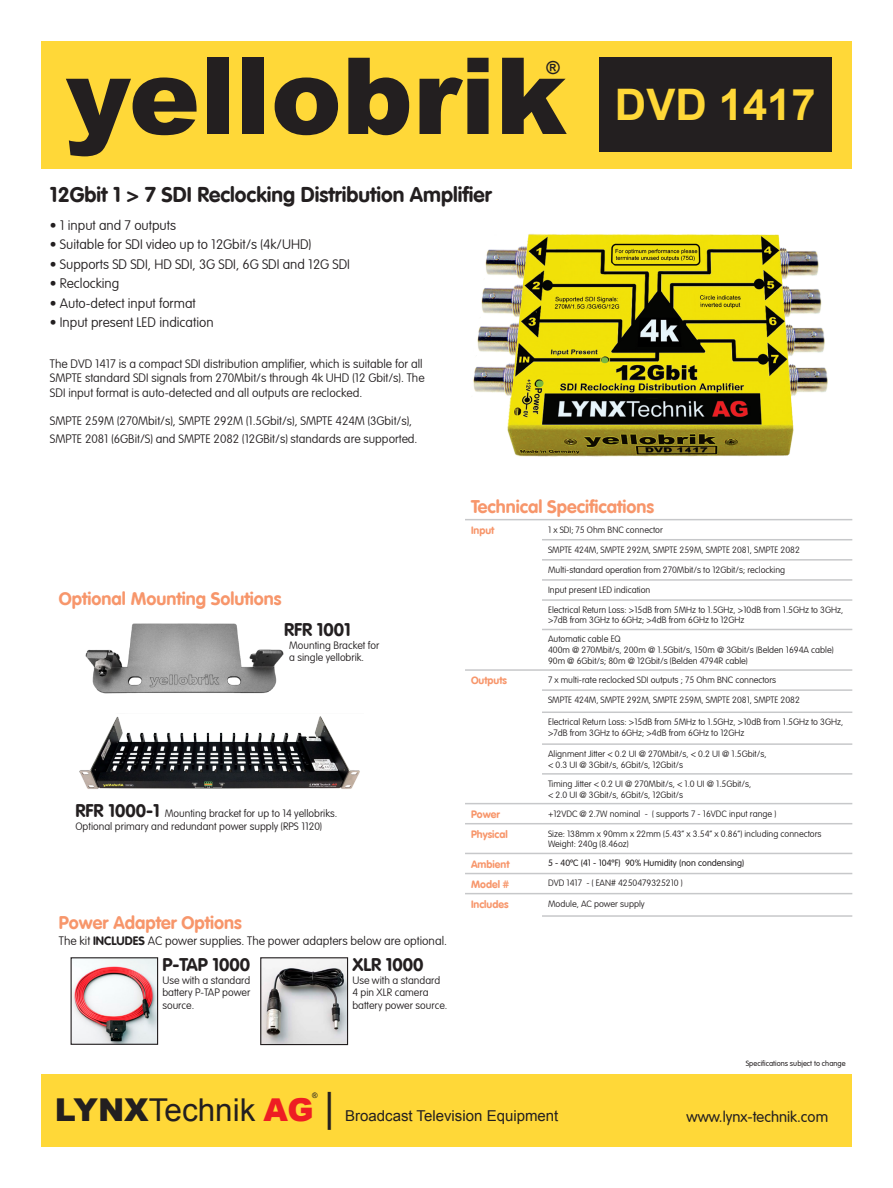
<style>
.page{position:relative;width:893px;height:1188px;background:#fff}
.page>*{position:absolute;margin:0;border:0;box-sizing:border-box;transform-origin:0 0}
.t1{font:900 106.5px "Arial";color:#231f20}
.t2{font:700 43.5px "Arial";color:#ffd838}
.t3{font:31.5px "Arial";color:#231f20}
.t4{font:700 21px "VAG Rounded LT";color:#231f20}
.t5{font:700 18px "VAG Rounded LT";color:#f7966b}
.t6{font:700 18px "VAG Rounded LT";color:#231f20}
.t7{font:700 18px "Arial";color:#231f20}
.t8{font:15px "Arial";color:#231f20}
.t9{font:300 15px "VAG Rounded LT";color:#231f20}
.t10{font:100 13.5px "VAG Rounded LT";color:#231f20}
.t11{font:100 12px/14.4px "VAG Rounded LT";color:#231f20}
.t12{font:100 10.5px/12.6px "VAG Rounded LT";color:#231f20;text-align:justify}
.t13{font:700 10.5px "VAG Rounded LT";color:#f7966b}
.t14{font:100 9px "VAG Rounded LT";color:#231f20}
.t15{font:300 9px "VAG Rounded LT";color:#231f20}
.t16{font:300 7.5px "VAG Rounded LT";color:#231f20}
.t17{font:7.5px "Arial";color:#231f20}
.s1{font-weight:700;font-size:18px}
.s2{font-weight:700}
.s3{font-weight:900}
.s4{font-weight:900;color:#ee1d23}
.s5{font-size:40.5px}
</style>
<div class="page">
<div style="left:41px;top:1074px;width:810px;height:73px;background:#ffd838"></div>
<div style="left:41px;top:41px;width:810px;height:128px;background:#ffd838"></div>
<div style="left:599px;top:57px;width:232px;height:95px;background:#231f20"></div>
<img style="left:73px;top:959px;width:83px;height:84px">
<div style="left:71px;top:957px;width:87px;height:88px;border:1px solid #231f20"></div>
<img style="left:262px;top:959px;width:84px;height:84px">
<div style="left:260px;top:957px;width:88px;height:88px;border:1px solid #231f20"></div>
<hr style="left:465px;top:519px;width:77px;height:1px;background:#c7c8ca">
<hr style="left:542px;top:519px;width:310px;height:1px;background:#c7c8ca">
<hr style="left:542px;top:539px;width:310px;height:1px;background:#c7c8ca">
<hr style="left:542px;top:559px;width:310px;height:2px;background:#c7c8ca">
<hr style="left:542px;top:579px;width:310px;height:2px;background:#c7c8ca">
<hr style="left:542px;top:599px;width:310px;height:2px;background:#c7c8ca">
<hr style="left:542px;top:629px;width:310px;height:1px;background:#c7c8ca">
<hr style="left:542px;top:669px;width:310px;height:2px;background:#c7c8ca">
<hr style="left:542px;top:689px;width:310px;height:2px;background:#c7c8ca">
<hr style="left:542px;top:712px;width:310px;height:1px;background:#c7c8ca">
<hr style="left:542px;top:743px;width:310px;height:2px;background:#c7c8ca">
<hr style="left:542px;top:773px;width:310px;height:2px;background:#c7c8ca">
<hr style="left:542px;top:915px;width:310px;height:2px;background:#c7c8ca">
<hr style="left:465px;top:669px;width:77px;height:2px;background:#c7c8ca">
<hr style="left:542px;top:803px;width:310px;height:1px;background:#c7c8ca">
<hr style="left:542px;top:893px;width:310px;height:1px;background:#c7c8ca">
<hr style="left:542px;top:823px;width:310px;height:1px;background:#c7c8ca">
<hr style="left:542px;top:853px;width:310px;height:1px;background:#c7c8ca">
<hr style="left:542px;top:873px;width:310px;height:1px;background:#c7c8ca">
<hr style="left:465px;top:803px;width:77px;height:1px;background:#c7c8ca">
<hr style="left:465px;top:823px;width:77px;height:1px;background:#c7c8ca">
<hr style="left:465px;top:853px;width:77px;height:1px;background:#c7c8ca">
<hr style="left:465px;top:873px;width:77px;height:1px;background:#c7c8ca">
<hr style="left:465px;top:893px;width:77px;height:1px;background:#c7c8ca">
<img style="left:85px;top:623px;width:199px;height:71px">
<img style="left:79px;top:716px;width:281px;height:73px">
<img style="left:473px;top:234px;width:355px;height:223px">
<h1 class="t1" style="left:66px;top:19px;width:503px">yellobrik</h1>
<h3 class="t7" style="left:546px;top:56px;width:15px">®</h3>
<p class="t4" style="left:50px;top:182px;width:443px">12Gbit 1 &gt; 7 SDI Reclocking Distribution Amplifier</p>
<p class="t10" style="left:50px;top:217px;width:128px">• 1 input and 7 outputs</p>
<p class="t10" style="left:50px;top:237px;width:263px">• Suitable for SDI video up to 12Gbit/s (4k/UHD)</p>
<p class="t10" style="left:50px;top:256px;width:302px">• Supports SD SDI, HD SDI, 3G SDI, 6G SDI and 12G SDI</p>
<p class="t10" style="left:50px;top:276px;width:71px">• Reclocking</p>
<p class="t10" style="left:50px;top:295px;width:147px">• Auto-detect input format</p>
<p class="t10" style="left:50px;top:315px;width:165px">• Input present LED indication</p>
<p class="t11" style="left:50px;top:357px;width:376px">The DVD 1417 is a compact SDI distribution amplifier, which is suitable for all<br>SMPTE standard SDI signals from 270Mbit/s through 4k UHD (12 Gbit/s). The<br>SDI input format is auto-detected and all outputs are reclocked.</p>
<p class="t11" style="left:50px;top:414px;width:364px">SMPTE 259M (270Mbit/s), SMPTE 292M (1.5Gbit/s), SMPTE 424M (3Gbit/s),</p>
<p class="t11" style="left:50px;top:432px;width:369px">SMPTE 2081 (6GBit/S) and SMPTE 2082 (12GBit/s) standards are supported.</p>
<p class="t2" style="left:615px;top:76px;width:202px">DVD 1417</p>
<p class="t5" style="left:59px;top:588px;width:224px">Optional Mounting Solutions</p>
<p class="t6" style="left:284px;top:619px;width:68px">RFR 1001</p>
<p class="t12" style="left:289px;top:639px;width:92px">Mounting Bracket for</p>
<p class="t12" style="left:289px;top:652px;width:77px">a single yellobrik.</p>
<p class="t12" style="left:76px;top:808px;width:263px"><span class="s1">RFR 1000-1</span> Mounting bracket for up to 14 yellobriks.</p>
<p class="t12" style="left:75px;top:820px;width:248px">Optional primary and redundant power supply (RPS 1120)</p>
<p class="t5" style="left:59px;top:912px;width:184px">Power Adapter Options</p>
<p class="t11" style="left:59px;top:934px;width:390px">The kit <span class="s2">INCLUDES</span> AC power supplies. The power adapters below are optional.</p>
<p class="t6" style="left:162px;top:954px;width:89px">P-TAP 1000</p>
<p class="t12" style="left:162px;top:974px;width:90px">Use with a standard battery P-TAP power source.</p>
<p class="t6" style="left:352px;top:954px;width:73px">XLR 1000</p>
<p class="t12" style="left:352px;top:974px;width:90px">Use with a standard</p>
<p class="t12" style="left:352px;top:987px;width:97px">4 pin XLR camera battery power source.</p>
<p class="t5" style="left:471px;top:496px;width:185px">Technical Specifications</p>
<p class="t13" style="left:471px;top:524px;width:25px">Input</p>
<p class="t14" style="left:548px;top:524px;width:116px">1 x SDI; 75 Ohm BNC connector</p>
<p class="t14" style="left:548px;top:544px;width:253px">SMPTE 424M, SMPTE 292M, SMPTE 259M, SMPTE 2081, SMPTE 2082</p>
<p class="t14" style="left:548px;top:564px;width:239px">Multi-standard operation from 270Mbit/s to 12Gbit/s; reclocking</p>
<p class="t14" style="left:548px;top:585px;width:104px">Input present LED indication</p>
<p class="t14" style="left:548px;top:605px;width:297px">Electrical Return Loss: &gt;15dB from 5MHz to 1.5GHz, &gt;10dB from 1.5GHz to 3GHz,</p>
<p class="t14" style="left:548px;top:615px;width:198px">&gt;7dB from 3GHz to 6GHz; &gt;4dB from 6GHz to 12GHz</p>
<p class="t14" style="left:548px;top:634px;width:74px">Automatic cable EQ</p>
<p class="t14" style="left:548px;top:645px;width:287px">400m @ 270Mbit/s, 200m @ 1.5Gbit/s, 150m @ 3Gbit/s (Belden 1694A cable)</p>
<p class="t14" style="left:548px;top:656px;width:201px">90m @ 6Gbit/s; 80m @ 12Gbit/s (Belden 4794R cable)</p>
<p class="t13" style="left:471px;top:674px;width:37px">Outputs</p>
<p class="t14" style="left:548px;top:675px;width:230px">7 x multi-rate reclocked SDI outputs ; 75 Ohm BNC connectors</p>
<p class="t14" style="left:548px;top:695px;width:253px">SMPTE 424M, SMPTE 292M, SMPTE 259M, SMPTE 2081, SMPTE 2082</p>
<p class="t14" style="left:548px;top:717px;width:297px">Electrical Return Loss: &gt;15dB from 5MHz to 1.5GHz, &gt;10dB from 1.5GHz to 3GHz,</p>
<p class="t14" style="left:548px;top:727px;width:198px">&gt;7dB from 3GHz to 6GHz; &gt;4dB from 6GHz to 12GHz</p>
<p class="t14" style="left:548px;top:749px;width:220px">Alignment Jitter &lt; 0.2 UI @ 270Mbit/s, &lt; 0.2 UI @ 1.5Gbit/s,</p>
<p class="t14" style="left:548px;top:760px;width:137px">&lt; 0.3 UI @ 3Gbit/s, 6Gbit/s, 12Gbit/s</p>
<p class="t14" style="left:548px;top:779px;width:205px">Timing Jitter &lt; 0.2 UI @ 270Mbit/s, &lt; 1.0 UI @ 1.5Gbit/s,</p>
<p class="t14" style="left:548px;top:789px;width:137px">&lt; 2.0 UI @ 3Gbit/s, 6Gbit/s, 12Gbit/s</p>
<p class="t13" style="left:471px;top:808px;width:30px">Power</p>
<p class="t14" style="left:548px;top:808px;width:230px">+12VDC @ 2.7W nominal - ( supports 7 - 16VDC input range )</p>
<p class="t13" style="left:471px;top:828px;width:38px">Physical</p>
<p class="t14" style="left:548px;top:828px;width:275px">Size: 138mm x 90mm x 22mm (5.43” x 3.54” x 0.86”) including connectors</p>
<p class="t14" style="left:548px;top:839px;width:82px">Weight: 240g (8.46oz)</p>
<p class="t13" style="left:471px;top:858px;width:40px">Ambient</p>
<p class="t15" style="left:548px;top:858px;width:198px">5 - 40ºC (41 - 104ºF) 90% Humidity (non condensing)</p>
<p class="t13" style="left:471px;top:878px;width:40px">Model #</p>
<p class="t14" style="left:548px;top:878px;width:136px">DVD 1417 - ( EAN# 4250479325210 )</p>
<p class="t13" style="left:471px;top:898px;width:39px">Includes</p>
<p class="t14" style="left:548px;top:898px;width:98px">Module, AC power supply</p>
<p class="t16" style="left:746px;top:1059px;width:101px">Specifications subject to change</p>
<h3 class="t3" style="left:55px;top:1090px;width:281px"><span class="s3">LYNX</span>Technik <span class="s4">AG</span> <span class="s5">|</span></h3>
<p class="t17" style="left:312px;top:1091px;width:7px">®</p>
<h3 class="t8" style="left:345px;top:1106px;width:215px">Broadcast Television Equipment</h3>
<h3 class="t9" style="left:686px;top:1108px;width:143px">www.lynx-technik.com</h3>
</div>
